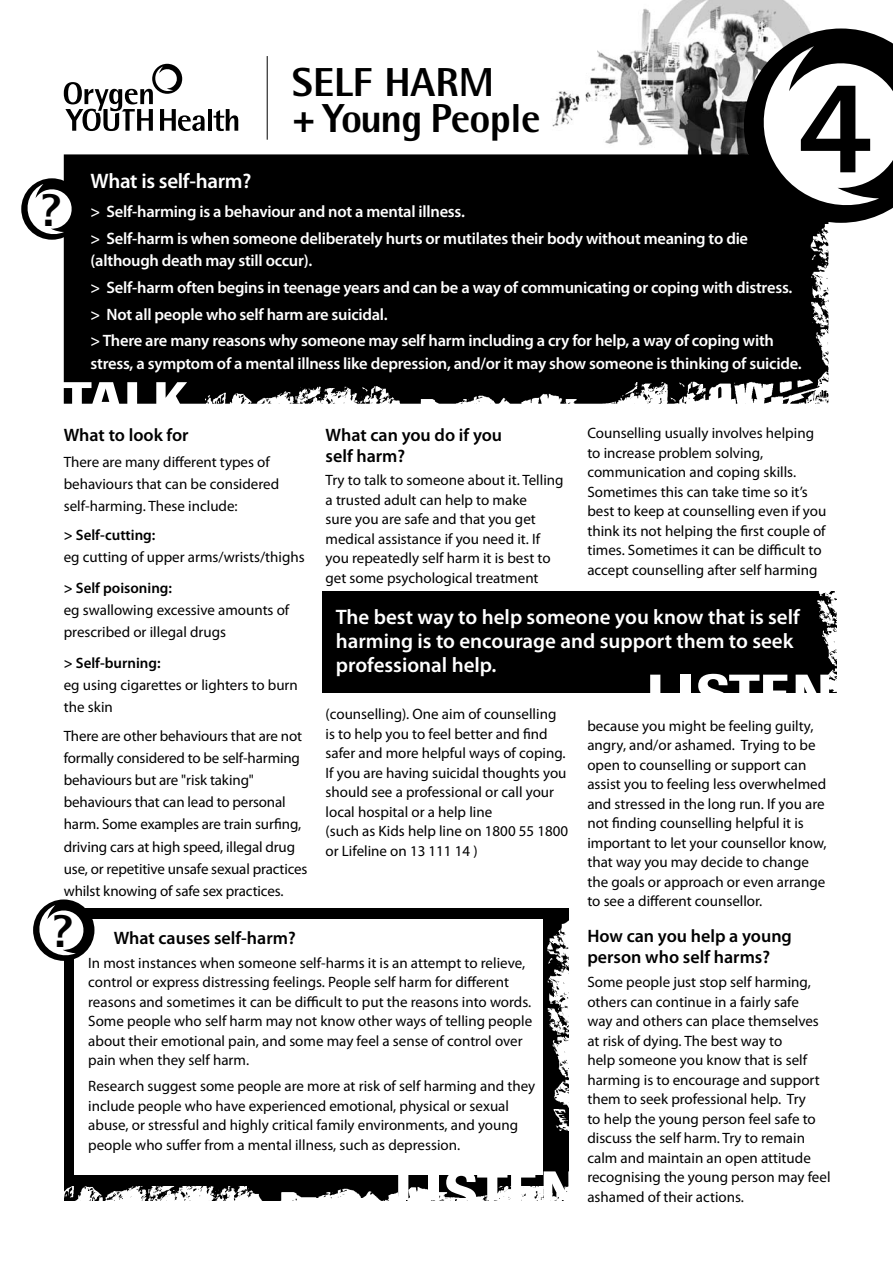
<style>
.page{position:relative;width:893px;height:1263px;background:#fff}
.page>*{position:absolute;margin:0;border:0;box-sizing:border-box;transform-origin:0 0}
.t1{font:800 136.5px "Rotis Semi Sans";color:#000}
.t2{font:800 45.9px "Rotis Semi Sans";color:#000}
.t3{font:800 40.5px/36px "Rotis Semi Sans";color:#000}
.t4{font:600 21px/24px "Myriad Pro";color:#fff}
.t5{font:600 18px/21px "Myriad Pro";color:#000}
.t6{font:600 16.5px/26.7px "Myriad Pro";letter-spacing:-.015em;color:#fff}
.t7{font:15px/19.5px "Myriad Pro";color:#000}
.t8{font:600 15px "Myriad Pro";color:#000}
</style>
<div class="page">
<img style="left:552px;top:0;width:257px;height:154px">
<div style="left:322px;top:591px;width:515px;height:102px;background:#000"></div>
<div style="left:64px;top:154px;width:764px;height:250px;background:#000"></div>
<hr style="left:208px;top:109px;width:4px;height:22px;background:#000">
<svg style="left:213px;top:109px;width:25px;height:22px"></svg>
<svg style="left:64px;top:64px;width:141px;height:67px"></svg>
<hr style="left:267px;top:56px;width:1px;height:84px;background:#000">
<svg style="left:744px;top:29px;width:149px;height:194px"></svg>
<svg style="left:21px;top:178px;width:62px;height:62px"></svg>
<div style="left:64px;top:909px;width:505px;height:292px;background:#000"></div>
<div style="left:74px;top:919px;width:468px;height:255px;background:#fff"></div>
<svg style="left:33px;top:899px;width:61px;height:62px"></svg>
<img style="left:206px;top:365px;width:584px;height:39px">
<img style="left:790px;top:225px;width:39px;height:179px">
<img style="left:796px;top:591px;width:41px;height:102px">
<img style="left:64px;top:1186px;width:505px;height:15px">
<svg style="left:63px;top:382px;width:126px;height:22px"></svg>
<svg style="left:650px;top:675px;width:11px;height:18px"></svg>
<div style="left:680px;top:675px;width:11px;height:27px;background:#fff"></div>
<svg style="left:698px;top:674px;width:90px;height:19px"></svg>
<svg style="left:796px;top:675px;width:33px;height:18px"></svg>
<img style="left:542px;top:908px;width:27px;height:223px">
<svg style="left:398px;top:1174px;width:26px;height:25px"></svg>
<div style="left:428px;top:1171px;width:11px;height:28px;background:#fff"></div>
<svg style="left:445px;top:1174px;width:92px;height:25px"></svg>
<svg style="left:544px;top:1171px;width:25px;height:28px"></svg>
<h2 class="t2" style="left:39px;top:181px;width:23px">?</h2>
<h3 class="t3" style="left:292px;top:63px;width:250px">SELF HARM<br>+ Young People</h3>
<h1 class="t1" style="left:797px;top:39px;width:77px">4</h1>
<h3 class="t4" style="left:91px;top:168px;width:162px">What is self-harm?</h3>
<p class="t6" style="left:91px;top:198px;width:659px">&gt; Self-harming is a behaviour and not a mental illness.<br>&gt; Self-harm is when someone deliberately hurts or mutilates their body without meaning to die</p>
<p class="t6" style="left:91px;top:247px;width:703px">(although death may still occur).<br>&gt; Self-harm often begins in teenage years and can be a way of communicating or coping with distress. &gt; Not all people who self harm are suicidal.<br>&gt; There are many reasons why someone may self harm including a cry for help, a way of coping with</p>
<p class="t6" style="left:91px;top:350px;width:712px">stress, a symptom of a mental illness like depression, and/or it may show someone is thinking of suicide.</p>
<p class="t5" style="left:64px;top:424px;width:126px">What to look for</p>
<p class="t7" style="left:64px;top:451px;width:217px;line-height:22.2px">There are many different types of behaviours that can be considered self-harming. These include:</p>
<p class="t8" style="left:64px;top:525px;width:93px">&gt; Self-cutting:</p>
<p class="t7" style="left:64px;top:547px;width:242px">eg cutting of upper arms/wrists/thighs</p>
<p class="t8" style="left:64px;top:578px;width:110px">&gt; Self poisoning:</p>
<p class="t7" style="left:64px;top:599px;width:227px;line-height:22.2px">eg swallowing excessive amounts of prescribed or illegal drugs</p>
<p class="t8" style="left:64px;top:653px;width:98px">&gt; Self-burning:</p>
<p class="t7" style="left:64px;top:674px;width:236px;line-height:22.2px">eg using cigarettes or lighters to burn the skin</p>
<p class="t7" style="left:64px;top:724px;width:245px;line-height:22.2px">There are other behaviours that are not formally considered to be self-harming behaviours but are "risk taking" behaviours that can lead to personal harm. Some examples are train surfing, driving cars at high speed, illegal drug use, or repetitive unsafe sexual practices whilst knowing of safe sex practices.</p>
<p class="t5" style="left:326px;top:424px;width:178px">What can you do if you self harm?</p>
<p class="t7" style="left:326px;top:470px;width:240px">Try to talk to someone about it. Telling a trusted adult can help to make<br>sure you are safe and that you get medical assistance if you need it. If you repeatedly self harm it is best to get some psychological treatment</p>
<p class="t7" style="left:587px;top:423px;width:240px">Counselling usually involves helping to increase problem solving, communication and coping skills.<br>Sometimes this can take time so it’s best to keep at counselling even if you think its not helping the first couple of times. Sometimes it can be difficult to accept counselling after self harming</p>
<h3 class="t4" style="left:336px;top:604px;width:466px">The best way to help someone you know that is self harming is to encourage and support them to seek professional help.</h3>
<p class="t7" style="left:326px;top:704px;width:244px">(counselling). One aim of counselling is to help you to feel better and find safer and more helpful ways of coping.<br>If you are having suicidal thoughts you should see a professional or call your local hospital or a help line<br>(such as Kids help line on 1800 55 1800 or Lifeline on 13 111 14 )</p>
<p class="t7" style="left:587px;top:716px;width:241px">because you might be feeling guilty, angry, and/or ashamed. Trying to be open to counselling or support can assist you to feeling less overwhelmed and stressed in the long run. If you are not finding counselling helpful it is important to let your counsellor know, that way you may decide to change the goals or approach or even arrange to see a different counsellor.</p>
<p class="t5" style="left:587px;top:925px;width:206px">How can you help a young person who self harms?</p>
<p class="t7" style="left:587px;top:972px;width:245px">Some people just stop self harming, others can continue in a fairly safe<br>way and others can place themselves at risk of dying. The best way to<br>help someone you know that is self harming is to encourage and support them to seek professional help. Try<br>to help the young person feel safe to discuss the self harm. Try to remain calm and maintain an open attitude recognising the young person may feel ashamed of their actions.</p>
<h2 class="t2" style="left:51px;top:902px;width:23px">?</h2>
<p class="t5" style="left:114px;top:927px;width:184px">What causes self-harm?</p>
<p class="t7" style="left:88px;top:953px;width:445px">In most instances when someone self-harms it is an attempt to relieve, control or express distressing feelings. People self harm for different reasons and sometimes it can be difficult to put the reasons into words.<br>Some people who self harm may not know other ways of telling people about their emotional pain, and some may feel a sense of control over pain when they self harm.</p>
<p class="t7" style="left:88px;top:1076px;width:448px">Research suggest some people are more at risk of self harming and they include people who have experienced emotional, physical or sexual abuse, or stressful and highly critical family environments, and young people who suffer from a mental illness, such as depression.</p>
</div>
